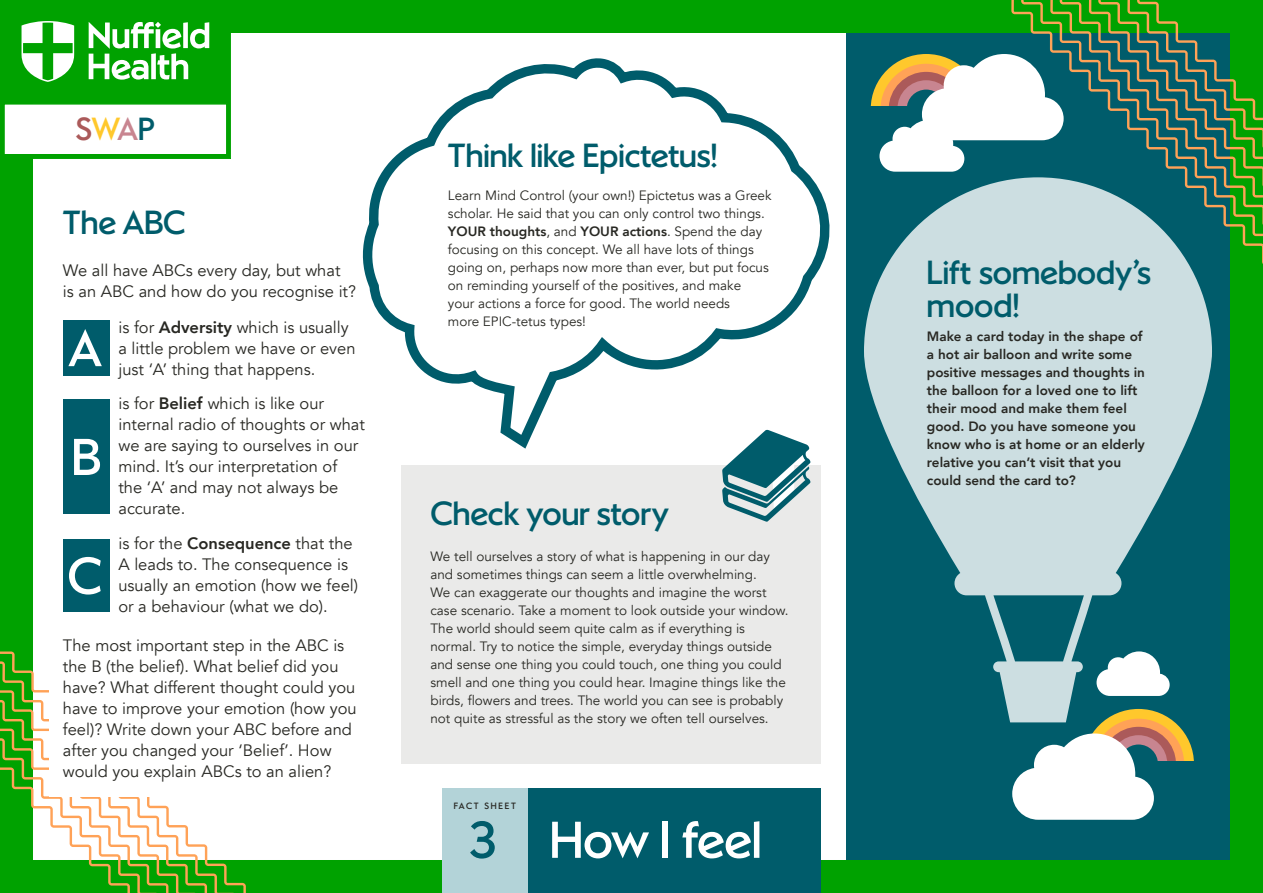
<style>
.page{position:relative;width:1263px;height:893px;background:#fff}
.page>*{position:absolute;margin:0;border:0;box-sizing:border-box;transform-origin:0 0}
.t1{font:51px/108.9px "Nuffield Sans";letter-spacing:-.01em;color:#fff}
.t2{font:33px/33px "Nuffield Sans";color:#005c6b}
.t3{font:31.65px "Nuffield Sans";color:#ab5a5a}
.t4{font:16.5px/21px "Avenir";color:#282823}
.t5{font:13.5px/18px "Avenir";color:#282823}
.t6{font:800 13.5px/18px "Avenir";color:#282823}
.t7{font:9px "Nuffield Sans";letter-spacing:.2em;color:#282823}
.s1{color:#ffc82c}
.s2{color:#c88590}
.s3{color:#005c6b}
.s4{font-weight:800}
</style>
<div class="page">
<div style="left:846px;top:33px;width:384px;height:827px;background:#005c6b"></div>
<svg style="left:879px;top:54px;width:123px;height:118px"></svg>
<div style="left:0;top:0;width:1263px;height:893px;border:33px solid #00a200"></div>
<svg style="left:1002px;top:0;width:261px;height:294px"></svg>
<svg style="left:265px;top:859px;width:39px;height:34px"></svg>
<svg style="left:227px;top:859px;width:38px;height:34px"></svg>
<svg style="left:0;top:642px;width:227px;height:251px"></svg>
<svg style="left:0;top:652px;width:188px;height:241px"></svg>
<svg style="left:362px;top:58px;width:467px;height:391px"></svg>
<svg style="left:864px;top:177px;width:348px;height:545px;fill:#ccdee1"></svg>
<svg style="left:0;top:0;width:231px;height:159px"></svg>
<div style="left:442px;top:789px;width:379px;height:104px;background:#b3d3d8"></div>
<div style="left:528px;top:789px;width:293px;height:104px;background:#005c6b"></div>
<div style="left:401px;top:465px;width:420px;height:299px;background:#eaeae9"></div>
<div style="left:63px;top:320px;width:46px;height:55px;background:#005c6b"></div>
<div style="left:63px;top:400px;width:46px;height:114px;background:#005c6b"></div>
<div style="left:63px;top:539px;width:46px;height:73px;background:#005c6b"></div>
<hr style="left:49px;top:383px;width:339px;height:3px;background:#fff">
<svg style="left:722px;top:430px;width:88px;height:92px"></svg>
<div style="left:1083px;top:709px;width:111px;height:110px;background:#ffc82c;border-radius:50%"></div>
<div style="left:1093px;top:719px;width:91px;height:90px;background:#ffa257;border-radius:50%"></div>
<div style="left:1101px;top:727px;width:75px;height:74px;background:#ab5a5a;border-radius:50%"></div>
<div style="left:1110px;top:735px;width:57px;height:58px;background:#c88590;border-radius:50%"></div>
<svg style="left:1119px;top:744px;width:39px;height:39px"></svg>
<div style="left:1083px;top:761px;width:112px;height:58px;background:#005c6b"></div>
<svg style="left:1012px;top:733px;width:142px;height:87px"></svg>
<div style="left:49px;top:666px;width:339px;height:131px;background:#fff"></div>
<h3 class="t3" style="left:76px;top:111px;width:81px">S<span class="s1">W</span><span class="s2">A</span><span class="s3">P</span></h3>
<h2 class="t2" style="left:63px;top:205px;width:124px">The ABC</h2>
<p class="t4" style="left:63px;top:260px;width:295px">We all have ABCs every day, but what<br>is an ABC and how do you recognise it?</p>
<h1 class="t1" style="left:68px;top:293px;width:35px">A<br>B</h1>
<h1 class="t1" style="left:67px;top:521px;width:36px">C</h1>
<p class="t4" style="left:118px;top:317px;width:239px">is for <span class="s4">Adversity</span> which is usually a little problem we have or even just ‘A’ thing that happens.</p>
<p class="t4" style="left:118px;top:393px;width:248px">is for <span class="s4">Belief</span> which is like our internal radio of thoughts or what we are saying to ourselves in our mind. It’s our interpretation of the ‘A’ and may not always be accurate.</p>
<p class="t4" style="left:118px;top:533px;width:241px">is for the <span class="s4">Consequence</span> that the<br>A leads to. The consequence is usually an emotion (how we feel) or a behaviour (what we do).</p>
<p class="t4" style="left:63px;top:635px;width:295px">The most important step in the ABC is the B (the belief). What belief did you have? What different thought could you have to improve your emotion (how you feel)? Write down your ABC before and after you changed your ‘Belief’. How would you explain ABCs to an alien?</p>
<h2 class="t2" style="left:448px;top:138px;width:271px">Think like Epictetus!</h2>
<p class="t5" style="left:448px;top:186px;width:325px">Learn Mind Control (your own!) Epictetus was a Greek scholar. He said that you can only control two things.<br><span class="s4">YOUR thoughts</span>, and <span class="s4">YOUR actions</span>. Spend the day focusing on this concept. We all have lots of things going on, perhaps now more than ever, but put focus on reminding yourself of the positives, and make<br>your actions a force for good. The world needs<br>more EPIC-tetus types!</p>
<h2 class="t2" style="left:430px;top:497px;width:240px">Check your story</h2>
<p class="t5" style="left:430px;top:548px;width:360px">We tell ourselves a story of what is happening in our day and sometimes things can seem a little overwhelming.<br>We can exaggerate our thoughts and imagine the worst case scenario. Take a moment to look outside your window.<br>The world should seem quite calm as if everything is normal. Try to notice the simple, everyday things outside and sense one thing you could touch, one thing you could smell and one thing you could hear. Imagine things like the birds, flowers and trees. The world you can see is probably not quite as stressful as the story we often tell ourselves.</p>
<p class="t7" style="left:454px;top:800px;width:64px">FACT SHEET</p>
<h1 class="t1" style="left:470px;top:785px;width:293px"><span class="s3">3</span> How I feel</h1>
<h2 class="t2" style="left:927px;top:255px;width:226px">Lift somebody’s mood!</h2>
<p class="t6" style="left:927px;top:327px;width:219px">Make a card today in the shape of a hot air balloon and write some positive messages and thoughts in the balloon for a loved one to lift their mood and make them feel good. Do you have someone you know who is at home or an elderly relative you can’t visit that you could send the card to?</p>
</div>
